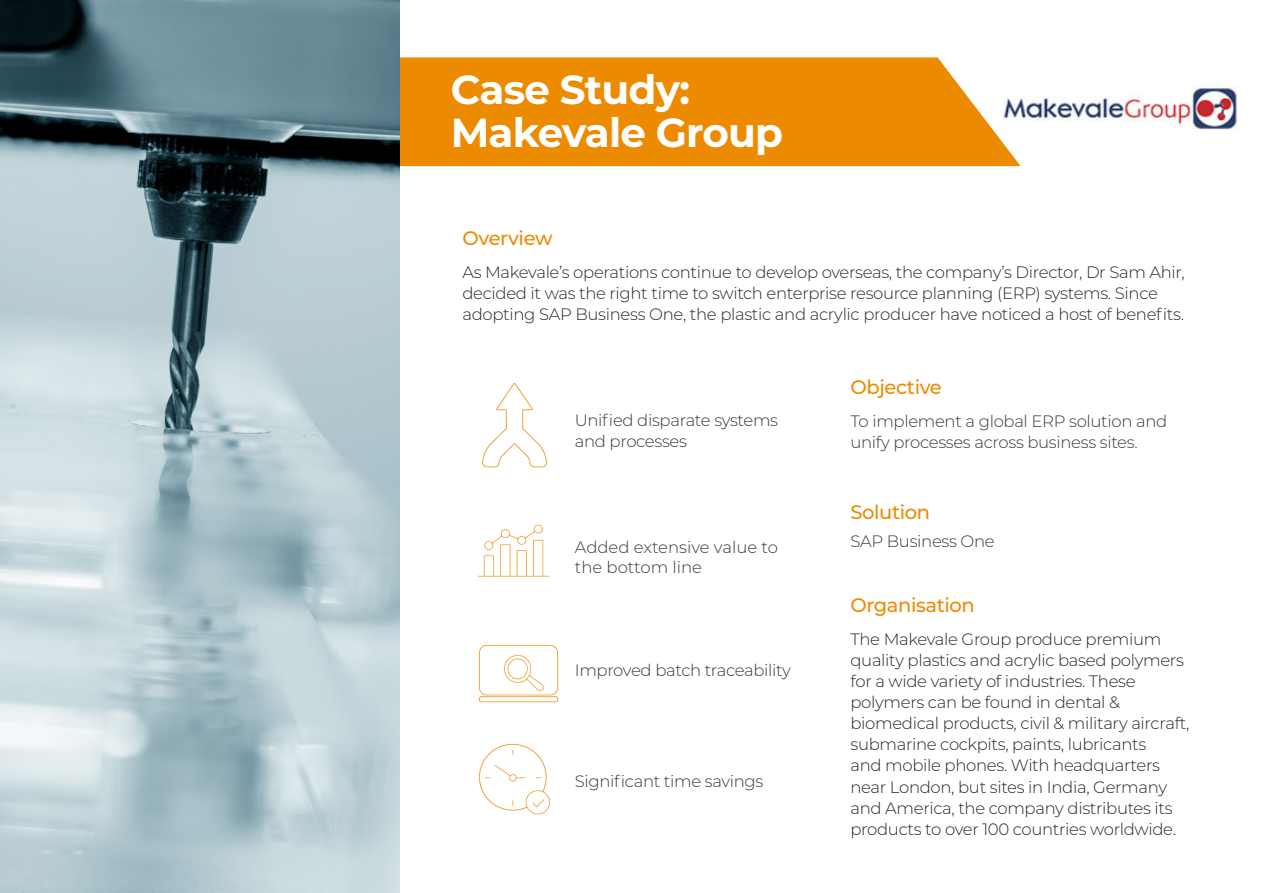
<style>
.page{position:relative;width:1263px;height:893px;background:#fff}
.page>*{position:absolute;margin:0;border:0;box-sizing:border-box;transform-origin:0 0}
.t1{font:700 40.5px/43.5px "Montserrat";letter-spacing:-.02em;color:#fff}
.t2{font:500 19.5px "Montserrat";letter-spacing:-.02em;color:#ed8b00}
.t3{font:300 16.5px/21px "Montserrat";letter-spacing:-.02em;color:#262626}
.t4{font:300 16.5px/21px "Montserrat";letter-spacing:-.02em;color:#373a36}
.t5{font:300 16.5px/19.8px "Montserrat";color:#373a36}
</style>
<div class="page">
<div style="left:400px;top:57px;width:620px;height:109px;background:#ed8b00"></div>
<img style="left:0;top:0;width:400px;height:893px">
<img style="left:1003px;top:86px;width:234px;height:44px">
<img style="left:482px;top:382px;width:65px;height:86px">
<img style="left:477px;top:524px;width:73px;height:53px">
<img style="left:478px;top:645px;width:81px;height:58px">
<img style="left:479px;top:743px;width:72px;height:72px">
<h1 class="t1" style="left:451px;top:66px;width:334px">Case Study:<br>Makevale Group</h1>
<p class="t2" style="left:462px;top:224px;width:92px">Overview</p>
<p class="t3" style="left:462px;top:262px;width:724px">As Makevale’s operations continue to develop overseas, the company’s Director, Dr Sam Ahir, decided it was the right time to switch enterprise resource planning (ERP) systems. Since adopting SAP Business One, the plastic and acrylic producer have noticed a host of benefits.</p>
<p class="t4" style="left:575px;top:409px;width:205px">Unified disparate systems and processes</p>
<p class="t5" style="left:575px;top:537px;width:205px">Added extensive value to the bottom line</p>
<p class="t4" style="left:575px;top:659px;width:218px">Improved batch traceability</p>
<p class="t4" style="left:575px;top:770px;width:190px">Significant time savings</p>
<p class="t2" style="left:850px;top:373px;width:93px">Objective</p>
<p class="t4" style="left:850px;top:410px;width:318px">To implement a global ERP solution and unify processes across business sites.</p>
<p class="t2" style="left:850px;top:498px;width:81px">Solution</p>
<p class="t4" style="left:850px;top:530px;width:146px">SAP Business One</p>
<p class="t2" style="left:850px;top:591px;width:126px">Organisation</p>
<p class="t3" style="left:850px;top:629px;width:340px">The Makevale Group produce premium quality plastics and acrylic based polymers for a wide variety of industries. These polymers can be found in dental &amp; biomedical products, civil &amp; military aircraft, submarine cockpits, paints, lubricants<br>and mobile phones. With headquarters near London, but sites in India, Germany and America, the company distributes its products to over 100 countries worldwide.</p>
</div>
